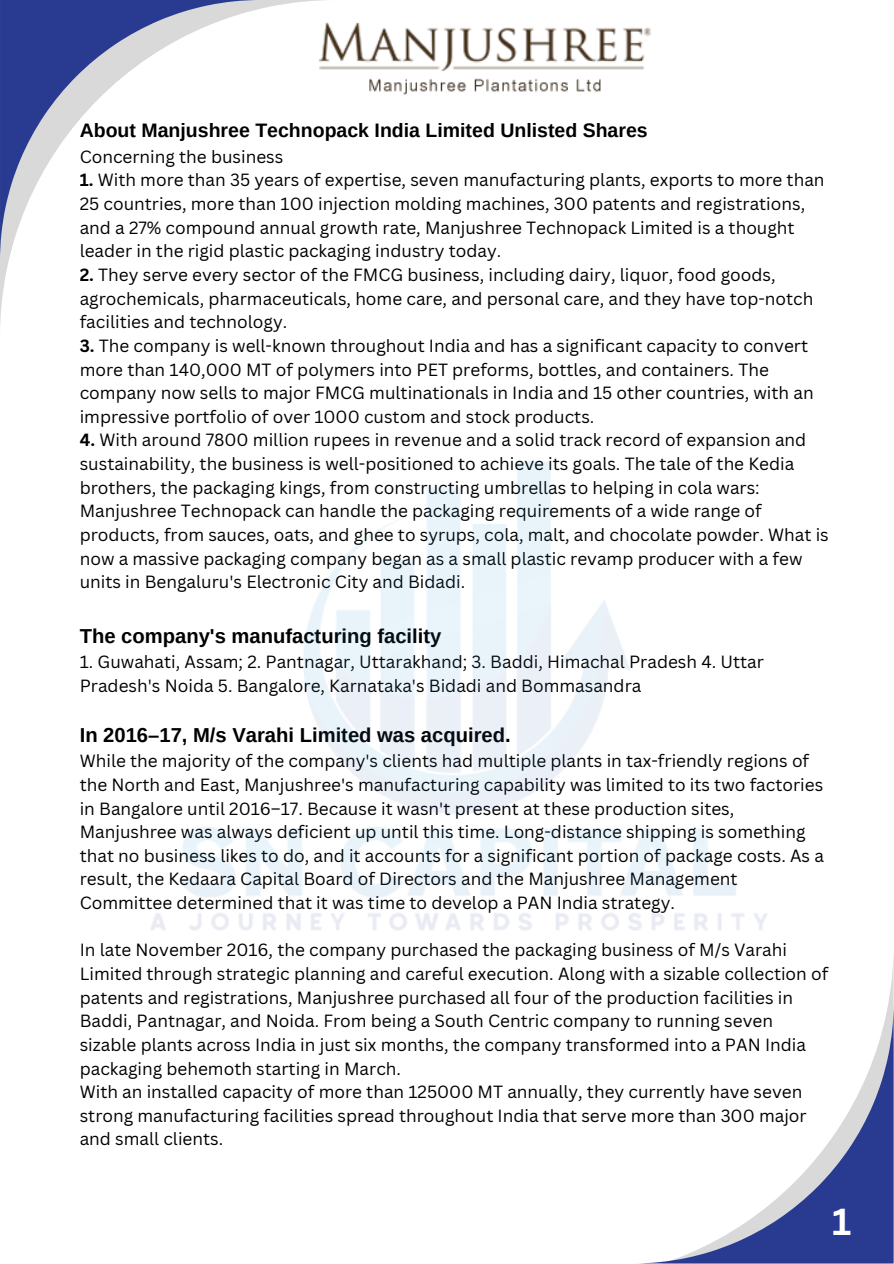
<style>
.page{position:relative;width:894px;height:1264px;background:#fff}
.page>*{position:absolute;margin:0;border:0;box-sizing:border-box;transform-origin:0 0}
.t1{font:700 36.6px "Canva Sans";color:#fff}
.t2{font:700 20.25px "Arimo";color:#000}
.t3{font:700 19.5px "Arimo";color:#000}
.t4{font:17.25px/23.7px "Canva Sans";color:#000}
.s1{font-weight:700}
</style>
<div class="page">
<svg style="left:0;top:0;width:325px;height:325px"></svg>
<svg style="left:0;top:0;width:261px;height:261px"></svg>
<svg style="left:648px;top:1002px;width:245px;height:261px"></svg>
<img style="left:310px;top:20px;width:341px;height:79px">
<img style="left:150px;top:462px;width:618px;height:468px">
<p class="t3" style="left:80px;top:119px;width:569px">About Manjushree Technopack India Limited Unlisted Shares</p>
<p class="t4" style="left:80px;top:144px;width:205px">Concerning the business</p>
<p class="t4" style="left:80px;top:168px;width:746px"><span class="s1">1.</span> With more than 35 years of expertise, seven manufacturing plants, exports to more than 25 countries, more than 100 injection molding machines, 300 patents and registrations, and a 27% compound annual growth rate, Manjushree Technopack Limited is a thought leader in the rigid plastic packaging industry today.</p>
<h1 class="t4" style="left:80px;top:262px;width:735px"><span class="s1">2.</span> They serve every sector of the FMCG business, including dairy, liquor, food goods, agrochemicals, pharmaceuticals, home care, and personal care, and they have top-notch facilities and technology.</h1>
<p class="t4" style="left:80px;top:333px;width:735px"><span class="s1">3.</span> The company is well-known throughout India and has a significant capacity to convert more than 140,000 MT of polymers into PET preforms, bottles, and containers. The company now sells to major FMCG multinationals in India and 15 other countries, with an impressive portfolio of over 1000 custom and stock products.</p>
<p class="t4" style="left:80px;top:428px;width:750px"><span class="s1">4.</span> With around 7800 million rupees in revenue and a solid track record of expansion and sustainability, the business is well-positioned to achieve its goals. The tale of the Kedia brothers, the packaging kings, from constructing umbrellas to helping in cola wars:<br>Manjushree Technopack can handle the packaging requirements of a wide range of products, from sauces, oats, and ghee to syrups, cola, malt, and chocolate powder. What is now a massive packaging company began as a small plastic revamp producer with a few units in Bengaluru's Electronic City and Bidadi.</p>
<p class="t2" style="left:80px;top:625px;width:363px">The company's manufacturing facility</p>
<p class="t4" style="left:80px;top:649px;width:685px">1. Guwahati, Assam; 2. Pantnagar, Uttarakhand; 3. Baddi, Himachal Pradesh 4. Uttar<br>Pradesh's Noida 5. Bangalore, Karnataka's Bidadi and Bommasandra</p>
<p class="t2" style="left:80px;top:724px;width:432px">In 2016–17, M/s Varahi Limited was acquired.</p>
<p class="t4" style="left:80px;top:748px;width:745px">While the majority of the company's clients had multiple plants in tax-friendly regions of the North and East, Manjushree's manufacturing capability was limited to its two factories in Bangalore until 2016–17. Because it wasn't present at these production sites, Manjushree was always deficient up until this time. Long-distance shipping is something that no business likes to do, and it accounts for a significant portion of package costs. As a result, the Kedaara Capital Board of Directors and the Manjushree Management Committee determined that it was time to develop a PAN India strategy.</p>
<p class="t4" style="left:80px;top:937px;width:750px">In late November 2016, the company purchased the packaging business of M/s Varahi Limited through strategic planning and careful execution. Along with a sizable collection of patents and registrations, Manjushree purchased all four of the production facilities in Baddi, Pantnagar, and Noida. From being a South Centric company to running seven sizable plants across India in just six months, the company transformed into a PAN India packaging behemoth starting in March.</p>
<p class="t4" style="left:80px;top:1079px;width:728px">With an installed capacity of more than 125000 MT annually, they currently have seven strong manufacturing facilities spread throughout India that serve more than 300 major and small clients.</p>
<p class="t1" style="left:832px;top:1195px;width:21px">1</p>
</div>
